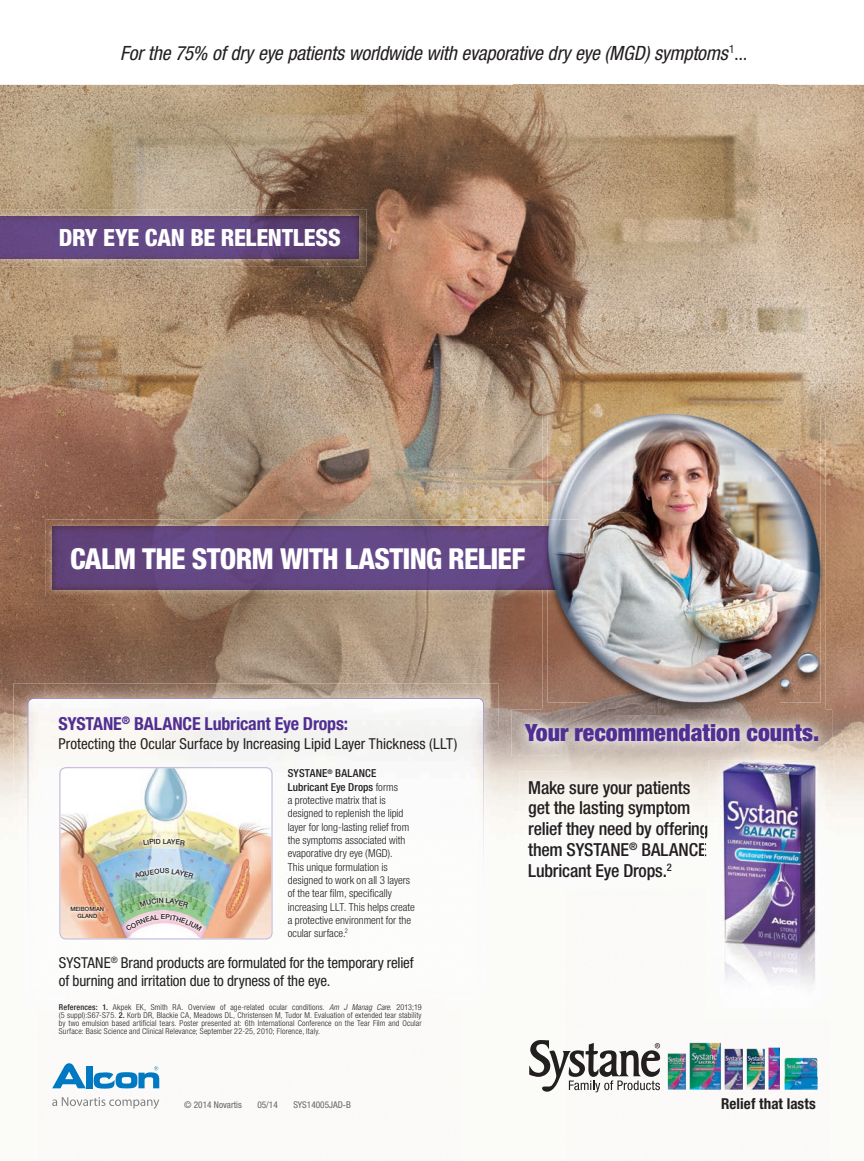
<style>
.page{position:relative;width:864px;height:1161px;background:#fff}
.page>*{position:absolute;margin:0;border:0;box-sizing:border-box;transform-origin:0 0}
.t1{font:800 condensed 28.95px "Helvetica Neue LT Std";letter-spacing:-.025em;color:#fff}
.t2{font:900 condensed 23.7px "Helvetica Neue LT Std";color:#502e92}
.t3{font:800 condensed 23.7px "Helvetica Neue LT Std";letter-spacing:-.01em;color:#fff}
.t4{font:italic condensed 19.65px "Helvetica Neue LT Std";letter-spacing:-.01em;color:#231f20}
.t5{font:500 condensed 18px/20.9px "Helvetica Neue LT Std";letter-spacing:-.01em;color:#231f20}
.t6{font:700 condensed 18px "Helvetica Neue LT Std";letter-spacing:-.01em;color:#502e92}
.t7{font:condensed 15px/18.6px "Helvetica Neue LT Std";letter-spacing:-.005em;color:#231f20}
.t8{font:700 condensed 15px "Helvetica Neue LT Std";color:#231f20}
.t9{font:300 condensed 10.95px/13.4px "Helvetica Neue LT Std";color:#231f20}
.t10{font:condensed 9.3px "Helvetica Neue LT Std";color:#636366}
.t11{font:300 condensed 8.1px/8.1px "Helvetica Neue LT Std";letter-spacing:.015em;color:#231f20;text-align:justify}
.t12{font:500 6.9px "Helvetica Neue LT Std";color:#231f20}
.t13{font:500 5.85px/6.9px "Helvetica Neue LT Std";color:#231f20;text-align:center}
.s1{font-style:normal}
.s2{font-weight:500}
.s3{font-style:italic}
</style>
<div class="page">
<img style="left:0;top:85px;width:777px;height:259px">
<img style="left:777px;top:85px;width:87px;height:675px">
<img style="left:0;top:344px;width:513px;height:364px">
<img style="left:513px;top:344px;width:264px;height:104px">
<img style="left:513px;top:448px;width:53px;height:386px">
<img style="left:0;top:708px;width:13px;height:127px">
<img style="left:498px;top:708px;width:16px;height:127px">
<img style="left:0;top:209px;width:366px;height:57px">
<img style="left:0;top:217px;width:359px;height:42px">
<img style="left:45px;top:519px;width:497px;height:78px">
<img style="left:53px;top:527px;width:489px;height:63px">
<img style="left:512px;top:710px;width:320px;height:46px">
<img style="left:520px;top:772px;width:185px;height:62px">
<img style="left:529px;top:822px;width:176px;height:17px">
<img style="left:542px;top:415px;width:47px;height:295px">
<img style="left:779px;top:415px;width:47px;height:295px">
<img style="left:589px;top:702px;width:190px;height:8px">
<img style="left:542px;top:710px;width:284px;height:5px">
<img style="left:548px;top:414px;width:273px;height:288px">
<img style="left:668px;top:1043px;width:150px;height:47px">
<svg style="left:529px;top:1040px;width:131px;height:52px"></svg>
<img style="left:13px;top:684px;width:485px;height:46px">
<img style="left:498px;top:730px;width:1px;height:281px">
<img style="left:13px;top:730px;width:15px;height:117px">
<img style="left:484px;top:730px;width:14px;height:103px">
<img style="left:28px;top:698px;width:456px;height:50px">
<img style="left:28px;top:748px;width:51px;height:92px">
<img style="left:433px;top:748px;width:51px;height:109px">
<img style="left:705px;top:743px;width:129px;height:278px">
<img style="left:705px;top:743px;width:127px;height:13px">
<svg style="left:705px;top:822px;width:2px;height:34px"></svg>
<img style="left:709px;top:760px;width:109px;height:243px">
<svg style="left:52px;top:1063px;width:34px;height:25px"></svg>
<div style="left:86px;top:1066px;width:6px;height:22px;background:#0079c2"></div>
<svg style="left:94px;top:1066px;width:65px;height:23px"></svg>
<svg style="left:52px;top:1097px;width:107px;height:12px"></svg>
<img style="left:59px;top:767px;width:214px;height:173px">
<h3 class="t4" style="left:120px;top:42px;width:629px">For the 75% of dry eye patients worldwide with evaporative dry eye (MGD) symptoms<sup>1</sup><span class="s1">...</span></h3>
<h2 class="t3" style="left:59px;top:224px;width:283px">DRY EYE CAN BE RELENTLESS</h2>
<h1 class="t1" style="left:70px;top:542px;width:457px">CALM THE STORM WITH LASTING RELIEF</h1>
<h3 class="t6" style="left:58px;top:713px;width:291px">SYSTANE<sup>®</sup> BALANCE Lubricant Eye Drops:</h3>
<h3 class="t7" style="left:58px;top:736px;width:401px">Protecting the Ocular Surface by Increasing Lipid Layer Thickness (LLT)</h3>
<p class="t13" style="left:70px;top:906px;width:35px">MEIBOMIAN<br>GLAND</p>
<p class="t12" style="left:163px;top:837px;width:5px">L</p>
<p class="t12" style="left:161px;top:913px;width:6px">E</p>
<p class="t9" style="left:288px;top:768px;width:129px"><span class="s2">SYSTANE</span><sup>®</sup> <span class="s2">BALANCE<br>Lubricant Eye Drops</span> forms<br>a protective matrix that is designed to replenish the lipid layer for long-lasting relief from the symptoms associated with evaporative dry eye (MGD).<br>This unique formulation is designed to work on all 3 layers of the tear film, specifically increasing LLT. This helps create a protective environment for the ocular surface.<sup>2</sup></p>
<h3 class="t7" style="left:59px;top:955px;width:356px">SYSTANE<sup>®</sup> Brand products are formulated for the temporary relief of burning and irritation due to dryness of the eye.</h3>
<p class="t11" style="left:59px;top:1004px;width:364px"><span class="s2">References: 1.</span> Akpek EK, Smith RA. Overview of age-related ocular conditions. <span class="s3">Am J Manag Care</span>. 2013;19 (5 suppl):S67-S75. <span class="s2">2.</span> Korb DR, Blackie CA, Meadows DL, Christensen M, Tudor M. Evaluation of extended tear stability by two emulsion based artificial tears. Poster presented at: 6th International Conference on the Tear Film and Ocular Surface: Basic Science and Clinical Relevance; September 22-25, 2010; Florence, Italy.</p>
<h2 class="t2" style="left:525px;top:719px;width:296px">Your recommendation counts.</h2>
<h3 class="t5" style="left:528px;top:779px;width:182px">Make sure your patients get the lasting symptom relief they need by offering them SYSTANE<sup>®</sup> BALANCE<br>Lubricant Eye Drops.<sup>2</sup></h3>
<p class="t10" style="left:184px;top:1101px;width:59px">© 2014 Novartis</p>
<p class="t10" style="left:257px;top:1101px;width:22px">05/14</p>
<p class="t10" style="left:293px;top:1101px;width:59px">SYS14005JAD-B</p>
<h3 class="t8" style="left:721px;top:1095px;width:96px">Relief that lasts</h3>
</div>
